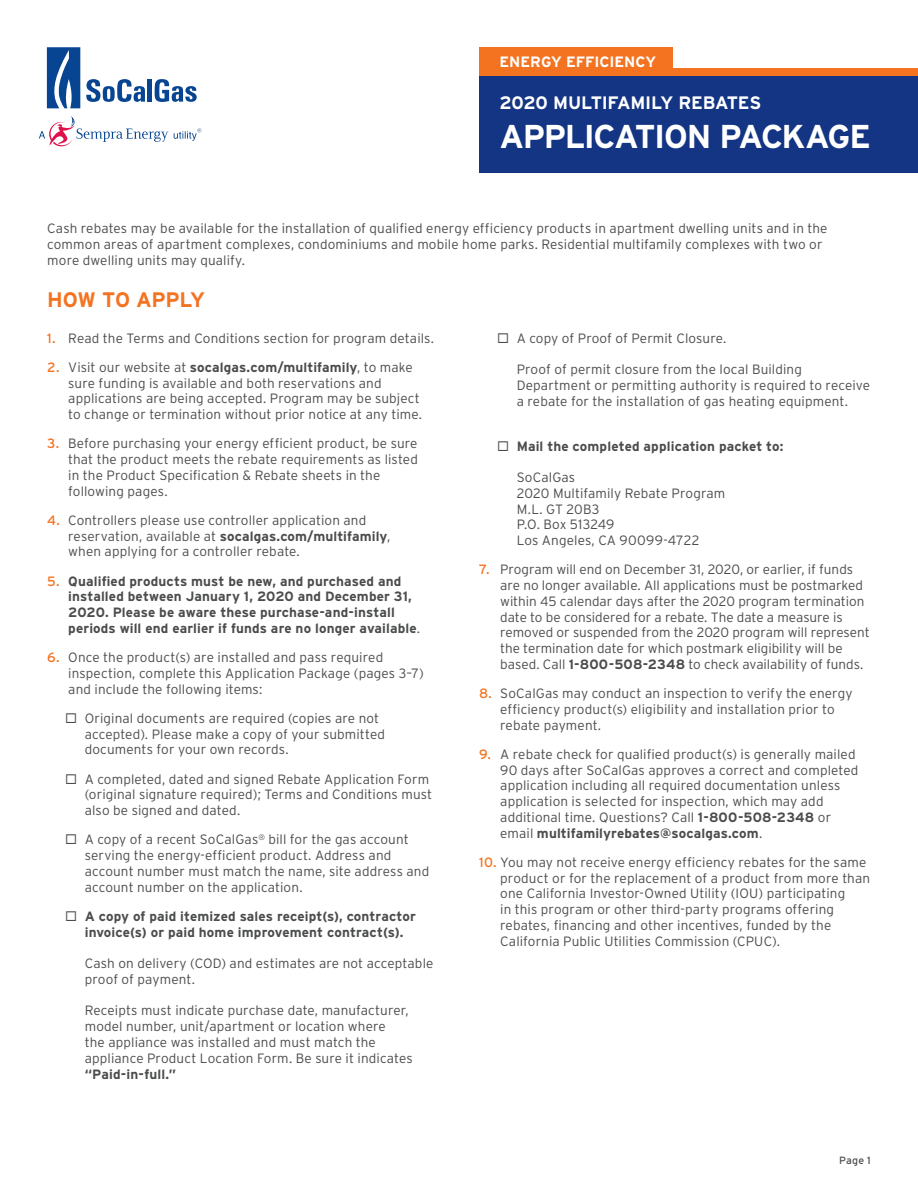
<style>
.page{position:relative;width:918px;height:1188px;background:#fff}
.page>*{position:absolute;margin:0;border:0;box-sizing:border-box;transform-origin:0 0}
.single{font:700 33px "Interstate";letter-spacing:-.045em;color:#fff}
.t1{font:700 21px "Interstate";letter-spacing:-.015em;color:#f47321}
.single-2{font:700 18px "Interstate";letter-spacing:-.015em;color:#fff}
.single-3{font:700 15px "Interstate";color:#fff}
.body{font:300 13.5px/15.8px "Interstate";letter-spacing:.01em;color:#4b4c4d}
.t2{font:700 13.5px/15.8px "Interstate";letter-spacing:.01em;color:#4b4c4d}
.t3{font:10.5px "Interstate";color:#4b4c4d}
.s1{font-weight:400;color:#f47321}
.s2{font-weight:700}
.s3{font-weight:300}
</style>
<div class="page">
<div style="left:479px;top:74px;width:439px;height:99px;background:#133583"></div>
<div style="left:479px;top:68px;width:439px;height:7px;background:#f47321"></div>
<div style="left:479px;top:47px;width:194px;height:27px;background:#f47321"></div>
<svg style="left:47px;top:47px;width:33px;height:61px;background:#3567a6"></svg>
<svg style="left:86px;top:79px;width:59px;height:23px"></svg>
<hr style="left:148px;top:79px;width:4px;height:23px;background:#074592">
<svg style="left:155px;top:79px;width:42px;height:23px"></svg>
<svg style="left:39px;top:116px;width:129px;height:30px"></svg>
<svg style="left:174px;top:128px;width:27px;height:13px"></svg>
<p class="single-3" style="left:500px;top:52px;width:158px">ENERGY EFFICIENCY</p>
<p class="single-2" style="left:500px;top:92px;width:263px">2020 MULTIFAMILY REBATES</p>
<p class="single" style="left:500px;top:117px;width:373px">APPLICATION PACKAGE</p>
<p class="body" style="left:47px;top:221px;width:782px">Cash rebates may be available for the installation of qualified energy efficiency products in apartment dwelling units and in the common areas of apartment complexes, condominiums and mobile home parks. Residential multifamily complexes with two or more dwelling units may qualify.</p>
<h1 class="t1" style="left:47px;top:287px;width:159px">HOW TO APPLY</h1>
<p class="body" style="left:47px;top:330px;width:388px"><span class="s1">1.</span> Read the Terms and Conditions section for program details.</p>
<p class="body" style="left:68px;top:359px;width:355px;text-indent:-21px"><span class="s1">2.</span> Visit our website at <span class="s2">socalgas.com/multifamily</span>, to make sure funding is available and both reservations and applications are being accepted. Program may be subject to change or termination without prior notice at any time.</p>
<p class="body" style="left:68px;top:436px;width:351px;text-indent:-21px"><span class="s1">3.</span> Before purchasing your energy efficient product, be sure that the product meets the rebate requirements as listed in the Product Specification &amp; Rebate sheets in the following pages.</p>
<p class="body" style="left:68px;top:512px;width:324px;text-indent:-21px"><span class="s1">4.</span> Controllers please use controller application and reservation, available at <span class="s2">socalgas.com/multifamily</span>, when applying for a controller rebate.</p>
<p class="t2" style="left:68px;top:573px;width:353px;text-indent:-21px"><span class="s1">5.</span> Qualified products must be new, and purchased and installed between January 1, 2020 and December 31, 2020. Please be aware these purchase-and-install periods will end earlier if funds are no longer available<span class="s3">.</span></p>
<p class="body" style="left:68px;top:649px;width:357px;text-indent:-21px"><span class="s1">6.</span> Once the product(s) are installed and pass required inspection, complete this Application Package (pages 3–7) and include the following items:</p>
<p class="body" style="left:85px;top:710px;width:302px;text-indent:-19px">◻ Original documents are required (copies are not accepted). Please make a copy of your submitted documents for your own records.</p>
<p class="body" style="left:85px;top:771px;width:349px;text-indent:-19px">◻ A completed, dated and signed Rebate Application Form (original signature required); Terms and Conditions must also be signed and dated.</p>
<p class="body" style="left:85px;top:832px;width:346px;text-indent:-20px">◻ A copy of a recent SoCalGas<sup>®</sup> bill for the gas account serving the energy-efficient product. Address and account number must match the name, site address and account number on the application.</p>
<p class="t2" style="left:65px;top:908px;width:352px;text-align:center">◻ A copy of paid itemized sales receipt(s), contractor invoice(s) or paid home improvement contract(s).</p>
<p class="body" style="left:85px;top:955px;width:350px">Cash on delivery (COD) and estimates are not acceptable proof of payment.</p>
<p class="body" style="left:85px;top:1003px;width:330px">Receipts must indicate purchase date, manufacturer, model number, unit/apartment or location where<br>the appliance was installed and must match the appliance Product Location Form. Be sure it indicates <span class="s2">“Paid-in-full.”</span></p>
<p class="body" style="left:497px;top:330px;width:231px">◻ A copy of Proof of Permit Closure.</p>
<p class="body" style="left:517px;top:361px;width:355px">Proof of permit closure from the local Building<br>Department or permitting authority is required to receive a rebate for the installation of gas heating equipment.</p>
<p class="t2" style="left:497px;top:438px;width:288px">◻ Mail the completed application packet to:</p>
<p class="body" style="left:517px;top:469px;width:210px">SoCalGas<br>2020 Multifamily Rebate Program<br>M.L. GT 20B3<br>P.O. Box 513249<br>Los Angeles, CA 90099-4722</p>
<p class="body" style="left:500px;top:562px;width:371px;text-indent:-21px"><span class="s1">7.</span> Program will end on December 31, 2020, or earlier, if funds are no longer available. All applications must be postmarked within 45 calendar days after the 2020 program termination date to be considered for a rebate. The date a measure is removed or suspended from the 2020 program will represent the termination date for which postmark eligibility will be based. Call <span class="s2">1-800-508-2348</span> to check availability of funds.</p>
<p class="body" style="left:500px;top:685px;width:354px;text-indent:-21px"><span class="s1">8.</span> SoCalGas may conduct an inspection to verify the energy efficiency product(s) eligibility and installation prior to rebate payment.</p>
<p class="body" style="left:500px;top:746px;width:360px;text-indent:-21px"><span class="s1">9.</span> A rebate check for qualified product(s) is generally mailed 90 days after SoCalGas approves a correct and completed application including all required documentation unless application is selected for inspection, which may add additional time. Questions? Call <span class="s2">1-800-508-2348</span> or email <span class="s2">multifamilyrebates@socalgas.com</span>.</p>
<p class="body" style="left:500px;top:854px;width:371px;text-indent:-21px"><span class="s1">10.</span> You may not receive energy efficiency rebates for the same product or for the replacement of a product from more than one California Investor-Owned Utility (IOU) participating<br>in this program or other third-party programs offering rebates, financing and other incentives, funded by the California Public Utilities Commission (CPUC).</p>
<p class="t3" style="left:839px;top:1154px;width:33px">Page 1</p>
</div>
